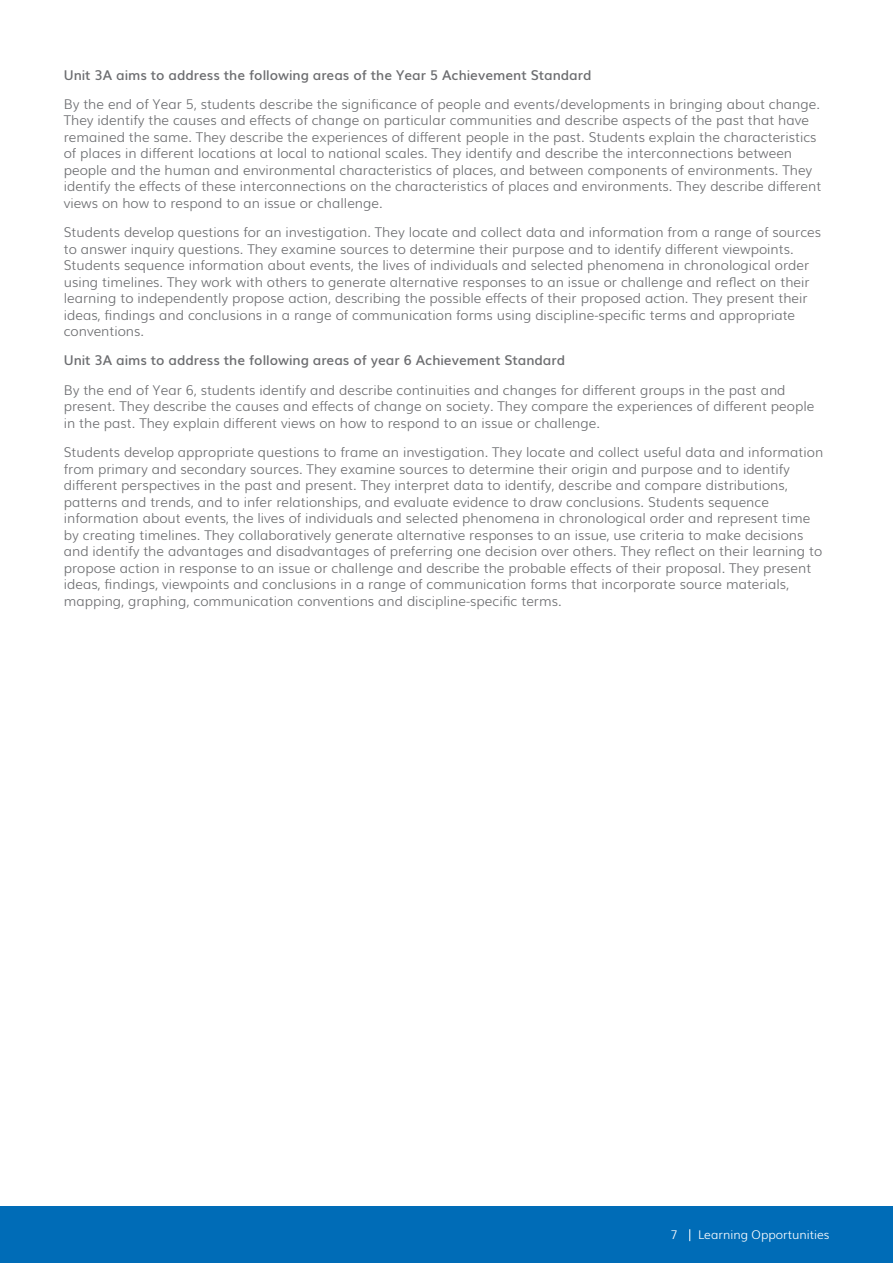
<style>
.page{position:relative;width:893px;height:1263px;background:#fff}
.page>*{position:absolute;margin:0;border:0;box-sizing:border-box;transform-origin:0 0}
.Body{font:300 13.5px/16.5px "Muli";color:#6c6d70}
.Body-2{font:600 13.5px "Muli";color:#6c6d70}
.t1{font:300 12px "Muli";color:#fff}
</style>
<div class="page">
<div style="left:0;top:1207px;width:893px;height:56px;background:#006cb7"></div>
<svg style="left:689px;top:1229px;width:1px;height:12px"></svg>
<p class="Body-2" style="left:64px;top:64px;width:529px">Unit 3A aims to address the following areas of the Year 5 Achievement Standard</p>
<p class="Body" style="left:64px;top:95px;width:759px">By the end of Year 5, students describe the significance of people and events/developments in bringing about change.<br>They identify the causes and effects of change on particular communities and describe aspects of the past that have remained the same. They describe the experiences of different people in the past. Students explain the characteristics of places in different locations at local to national scales. They identify and describe the interconnections between people and the human and environmental characteristics of places, and between components of environments. They identify the effects of these interconnections on the characteristics of places and environments. They describe different views on how to respond to an issue or challenge.</p>
<p class="Body" style="left:64px;top:223px;width:759px">Students develop questions for an investigation. They locate and collect data and information from a range of sources to answer inquiry questions. They examine sources to determine their purpose and to identify different viewpoints.<br>Students sequence information about events, the lives of individuals and selected phenomena in chronological order using timelines. They work with others to generate alternative responses to an issue or challenge and reflect on their learning to independently propose action, describing the possible effects of their proposed action. They present their ideas, findings and conclusions in a range of communication forms using discipline-specific terms and appropriate conventions.</p>
<p class="Body-2" style="left:64px;top:350px;width:503px">Unit 3A aims to address the following areas of year 6 Achievement Standard</p>
<p class="Body" style="left:64px;top:381px;width:752px">By the end of Year 6, students identify and describe continuities and changes for different groups in the past and present. They describe the causes and effects of change on society. They compare the experiences of different people in the past. They explain different views on how to respond to an issue or challenge.</p>
<p class="Body" style="left:64px;top:443px;width:761px">Students develop appropriate questions to frame an investigation. They locate and collect useful data and information from primary and secondary sources. They examine sources to determine their origin and purpose and to identify different perspectives in the past and present. They interpret data to identify, describe and compare distributions, patterns and trends, and to infer relationships, and evaluate evidence to draw conclusions. Students sequence information about events, the lives of individuals and selected phenomena in chronological order and represent time by creating timelines. They collaboratively generate alternative responses to an issue, use criteria to make decisions and identify the advantages and disadvantages of preferring one decision over others. They reflect on their learning to propose action in response to an issue or challenge and describe the probable effects of their proposal. They present ideas, findings, viewpoints and conclusions in a range of communication forms that incorporate source materials, mapping, graphing, communication conventions and discipline-specific terms.</p>
<p class="t1" style="left:670px;top:1225px;width:9px">7</p>
<p class="t1" style="left:698px;top:1225px;width:133px">Learning Opportunities</p>
</div>
